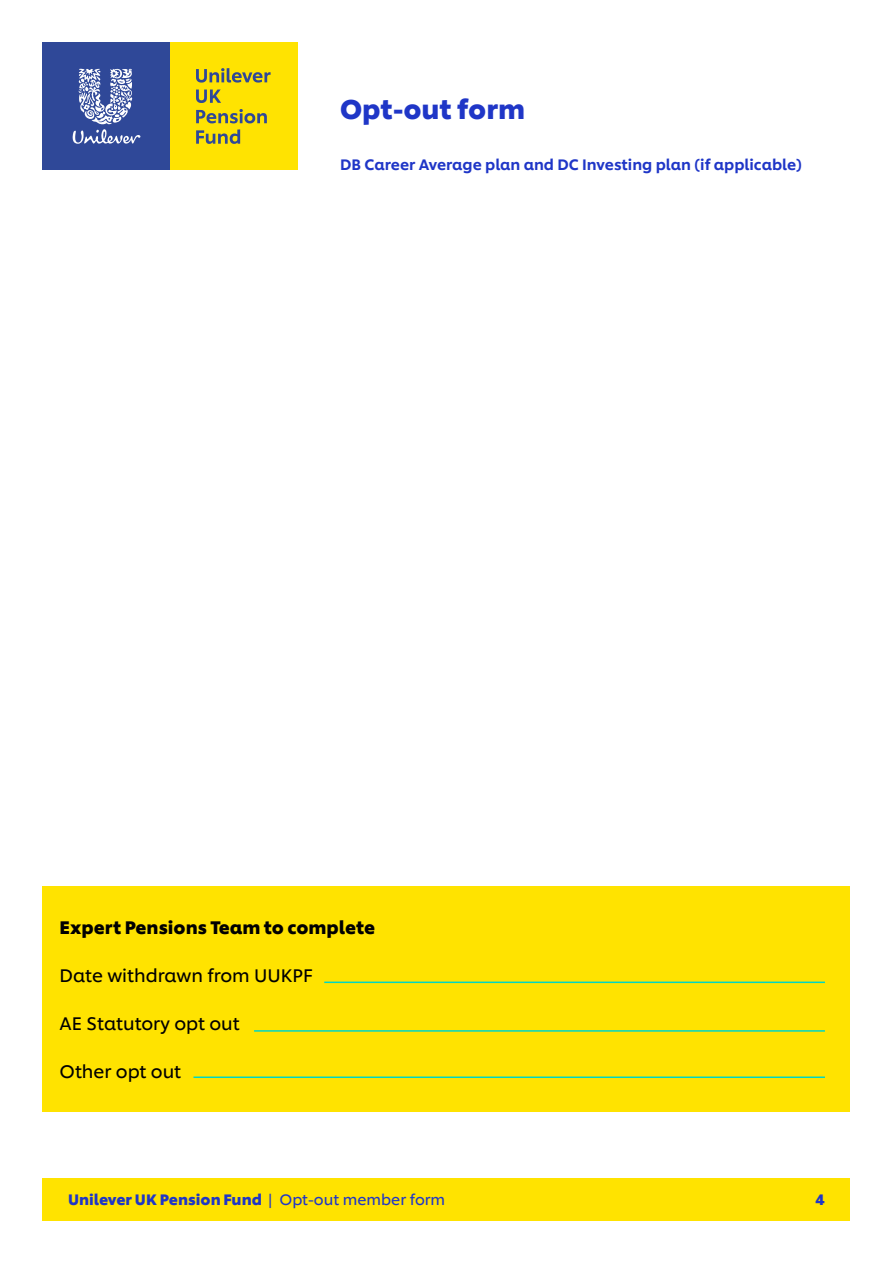
<style>
.page{position:relative;width:893px;height:1263px;background:#fff}
.page>*{position:absolute;margin:0;border:0;box-sizing:border-box;transform-origin:0 0}
.t1{font:700 27px "Unilever Shilling";color:#1f36c7}
.t2{font:18px "Unilever Shilling";color:#000}
.t3{font:700 18px "Unilever Shilling";color:#000}
.t4{font:500 15px "Unilever Shilling";color:#1f36c7}
.t5{font:700 15px "Unilever Shilling";color:#1f36c7}
.s1{font-weight:400}
</style>
<div class="page">
<div style="left:43px;top:43px;width:127px;height:127px;background:#2f4898"></div>
<div style="left:170px;top:43px;width:128px;height:127px;background:#ffe301"></div>
<svg style="left:196px;top:129px;width:44px;height:15px"></svg>
<svg style="left:196px;top:109px;width:71px;height:14px"></svg>
<svg style="left:196px;top:89px;width:25px;height:14px"></svg>
<svg style="left:196px;top:68px;width:75px;height:15px"></svg>
<svg style="left:73px;top:69px;width:67px;height:75px"></svg>
<div style="left:43px;top:1178px;width:807px;height:42px;background:#ffe300"></div>
<div style="left:43px;top:887px;width:807px;height:225px;background:#ffe300"></div>
<hr style="left:324px;top:981px;width:501px;height:2px;background:#00d7c4">
<hr style="left:254px;top:1030px;width:571px;height:2px;background:#00d7c4">
<hr style="left:193px;top:1076px;width:632px;height:2px;background:#00d7c4">
<h1 class="t1" style="left:340px;top:88px;width:187px">Opt-out form</h1>
<p class="t4" style="left:340px;top:153px;width:464px">DB Career Average plan and DC Investing plan (if applicable)</p>
<p class="t3" style="left:60px;top:913px;width:317px">Expert Pensions Team to complete</p>
<p class="t2" style="left:60px;top:962px;width:255px">Date withdrawn from UUKPF</p>
<p class="t2" style="left:60px;top:1010px;width:182px">AE Statutory opt out</p>
<p class="t2" style="left:60px;top:1058px;width:123px">Other opt out</p>
<p class="t5" style="left:68px;top:1187px;width:379px">Unilever UK Pension Fund <span class="s1">| Opt-out member form</span></p>
<p class="t5" style="left:816px;top:1187px;width:11px">4</p>
</div>
